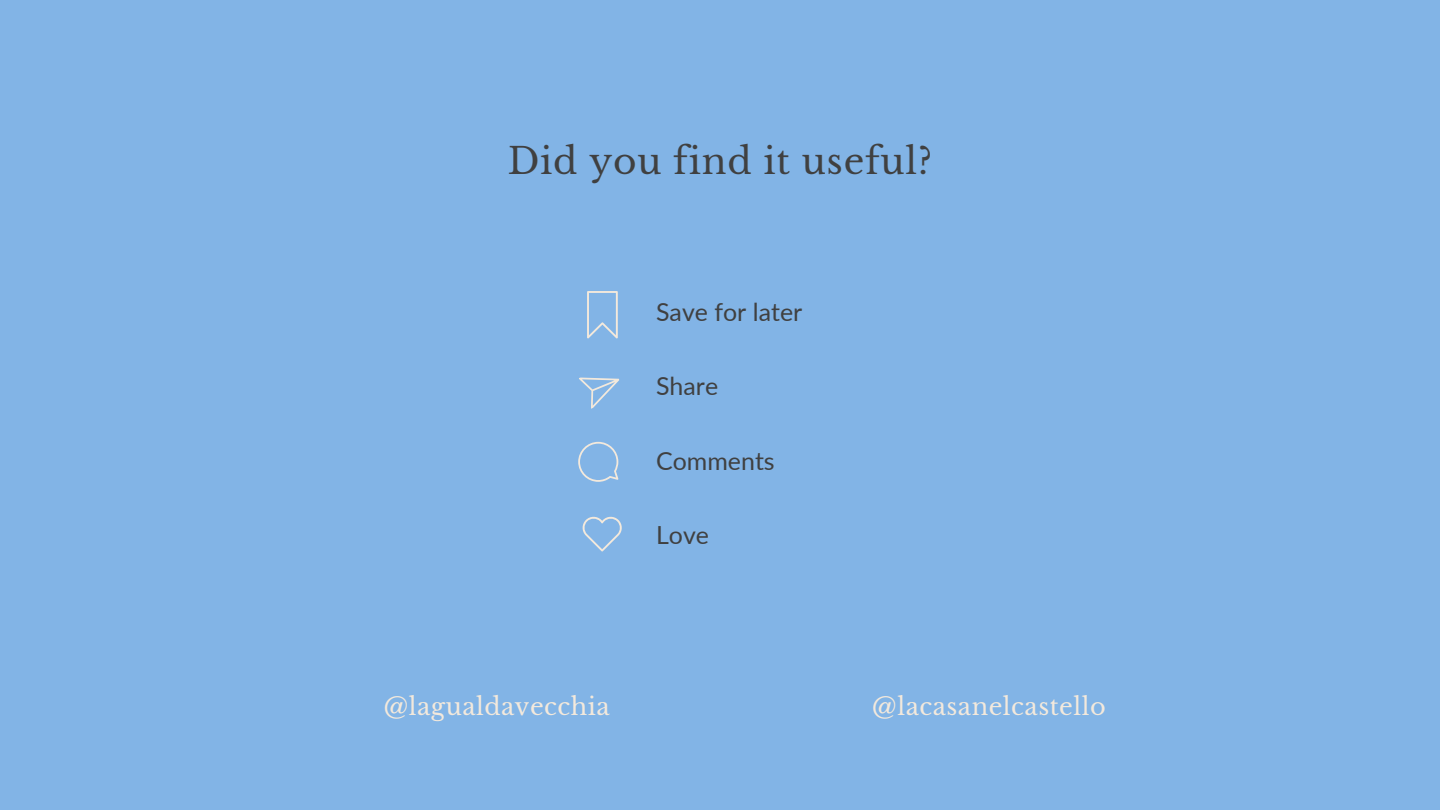
<style>
.page{position:relative;width:1440px;height:810px;background:#82b4e6}
.page>*{position:absolute;margin:0;border:0;box-sizing:border-box;transform-origin:0 0}
.t1{font:36px "Libre Baskerville";letter-spacing:.02em;color:#404040}
.t2{font:24.9px "Lato";color:#404040}
.t3{font:24px "Libre Baskerville";letter-spacing:.02em;color:#f3e9dc}
</style>
<div class="page">
<svg style="left:582px;top:516px;width:40px;height:36px"></svg>
<svg style="left:587px;top:291px;width:31px;height:48px"></svg>
<svg style="left:578px;top:442px;width:40px;height:40px"></svg>
<svg style="left:579px;top:377px;width:41px;height:32px"></svg>
<h1 class="t1" style="left:508px;top:139px;width:426px">Did you find it useful?</h1>
<p class="t2" style="left:656px;top:296px;width:148px">Save for later</p>
<p class="t2" style="left:656px;top:371px;width:64px">Share</p>
<p class="t2" style="left:656px;top:445px;width:120px">Comments</p>
<p class="t2" style="left:656px;top:519px;width:54px">Love</p>
<p class="t3" style="left:384px;top:691px;width:228px">@lagualdavecchia</p>
<p class="t3" style="left:872px;top:691px;width:235px">@lacasanelcastello</p>
</div>
